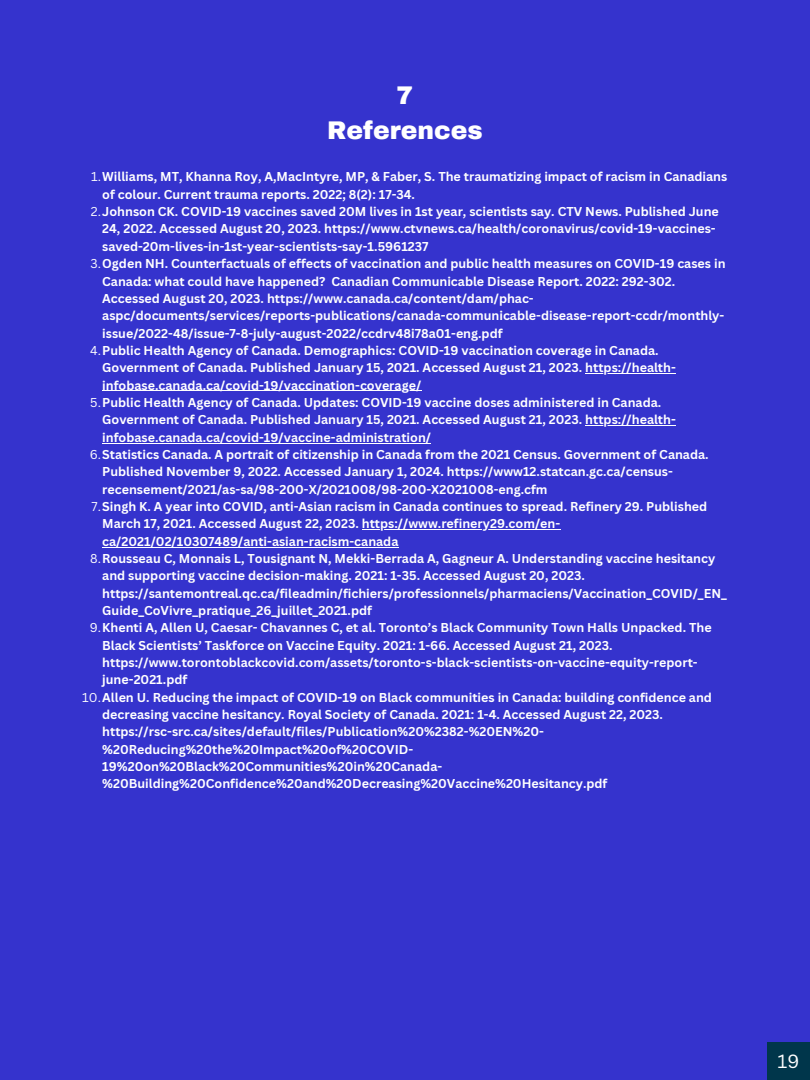
<style>
.page{position:relative;width:810px;height:1080px;background:#3533cd}
.page>*{position:absolute;margin:0;border:0;box-sizing:border-box;transform-origin:0 0}
.t1{font:900 25px/34.7px "Archivo";color:#fff;text-align:center}
.t2{font:18.62px "Canva Sans";color:#fff}
.t3{font:700 12.5px/17.4px "Canva Sans";color:#fff}
.s1{font-weight:400}
</style>
<div class="page">
<hr style="left:585px;top:373px;width:91px;height:1px;background:#fff">
<hr style="left:102px;top:391px;width:319px;height:1px;background:#fff">
<hr style="left:585px;top:425px;width:91px;height:1px;background:#fff">
<hr style="left:102px;top:443px;width:329px;height:1px;background:#fff">
<hr style="left:362px;top:529px;width:198px;height:1px;background:#fff">
<hr style="left:102px;top:547px;width:296px;height:1px;background:#fff">
<div style="left:767px;top:1042px;width:43px;height:38px;background:#00364b"></div>
<h1 class="t1" style="left:327px;top:78px;width:157px">7<br>References</h1>
<p class="t3" style="left:102px;top:168px;width:627px;text-indent:-11px"><span class="s1">1.</span>Williams, MT, Khanna Roy, A,MacIntyre, MP, &amp; Faber, S. The traumatizing impact of racism in Canadians of colour. Current trauma reports. 2022; 8(2): 17-34.</p>
<p class="t3" style="left:102px;top:203px;width:618px;text-indent:-11px"><span class="s1">2.</span>Johnson CK. COVID-19 vaccines saved 20M lives in 1st year, scientists say. CTV News. Published June<br>24, 2022. Accessed August 20, 2023. https://www.ctvnews.ca/health/coronavirus/covid-19-vaccines&shy;saved-20m-lives-in-1st-year-scientists-say-1.5961237</p>
<p class="t3" style="left:102px;top:255px;width:625px;text-indent:-12px"><span class="s1">3.</span>Ogden NH. Counterfactuals of effects of vaccination and public health measures on COVID-19 cases in Canada: what could have happened? Canadian Communicable Disease Report. 2022: 292-302.<br>Accessed August 20, 2023. https://www.canada.ca/content/dam/phac&shy;aspc/documents/services/reports-publications/canada-communicable-disease-report-ccdr/monthly&shy;issue/2022-48/issue-7-8-july-august-2022/ccdrv48i78a01-eng.pdf</p>
<p class="t3" style="left:102px;top:341px;width:575px;text-indent:-12px"><span class="s1">4.</span>Public Health Agency of Canada. Demographics: COVID-19 vaccination coverage in Canada.<br>Government of Canada. Published January 15, 2021. Accessed August 21, 2023. https://health-</p>
<p class="t3" style="left:90px;top:376px;width:572px;text-indent:12px">infobase.canada.ca/covid-19/vaccination-coverage/<br><span class="s1">5.</span>Public Health Agency of Canada. Updates: COVID-19 vaccine doses administered in Canada.</p>
<p class="t3" style="left:102px;top:411px;width:575px">Government of Canada. Published January 15, 2021. Accessed August 21, 2023. https://health-</p>
<p class="t3" style="left:102px;top:428px;width:330px">infobase.canada.ca/covid-19/vaccine-administration/</p>
<p class="t3" style="left:102px;top:445px;width:608px;text-indent:-13px"><span class="s1">6.</span>Statistics Canada. A portrait of citizenship in Canada from the 2021 Census. Government of Canada.<br>Published November 9, 2022. Accessed January 1, 2024. https://www12.statcan.gc.ca/census&shy;recensement/2021/as-sa/98-200-X/2021008/98-200-X2021008-eng.cfm</p>
<p class="t3" style="left:102px;top:497px;width:607px;text-indent:-11px"><span class="s1">7.</span>Singh K. A year into COVID, anti-Asian racism in Canada continues to spread. Refinery 29. Published<br>March 17, 2021. Accessed August 22, 2023. https://www.refinery29.com/en-</p>
<p class="t3" style="left:102px;top:532px;width:298px">ca/2021/02/10307489/anti-asian-racism-canada</p>
<p class="t3" style="left:90px;top:549px;width:627px"><span class="s1">8.</span>Rousseau C, Monnais L, Tousignant N, Mekki-Berrada A, Gagneur A. Understanding vaccine hesitancy</p>
<p class="t3" style="left:102px;top:567px;width:484px">and supporting vaccine decision-making. 2021: 1-35. Accessed August 20, 2023.</p>
<p class="t3" style="left:102px;top:584px;width:626px">https://santemontreal.qc.ca/fileadmin/fichiers/professionnels/pharmaciens/Vaccination_COVID/_EN_</p>
<p class="t3" style="left:102px;top:602px;width:271px">Guide_CoVivre_pratique_26_juillet_2021.pdf</p>
<p class="t3" style="left:90px;top:619px;width:623px"><span class="s1">9.</span>Khenti A, Allen U, Caesar- Chavannes C, et al. Toronto’s Black Community Town Halls Unpacked. The</p>
<p class="t3" style="left:102px;top:636px;width:512px">Black Scientists’ Taskforce on Vaccine Equity. 2021: 1-66. Accessed August 21, 2023.</p>
<p class="t3" style="left:102px;top:654px;width:597px">https://www.torontoblackcovid.com/assets/toronto-s-black-scientists-on-vaccine-equity-report-</p>
<p class="t3" style="left:102px;top:671px;width:87px">june-2021.pdf</p>
<p class="t3" style="left:82px;top:688px;width:631px"><span class="s1">10.</span>Allen U. Reducing the impact of COVID-19 on Black communities in Canada: building confidence and</p>
<p class="t3" style="left:102px;top:706px;width:562px">decreasing vaccine hesitancy. Royal Society of Canada. 2021: 1-4. Accessed August 22, 2023.</p>
<p class="t3" style="left:102px;top:723px;width:443px">https://rsc-src.ca/sites/default/files/Publication%20%2382-%20EN%20-</p>
<p class="t3" style="left:102px;top:740px;width:312px">%20Reducing%20the%20Impact%20of%20COVID-</p>
<p class="t3" style="left:102px;top:758px;width:342px">19%20on%20Black%20Communities%20in%20Canada-</p>
<p class="t3" style="left:102px;top:775px;width:507px">%20Building%20Confidence%20and%20Decreasing%20Vaccine%20Hesitancy.pdf</p>
<h2 class="t2" style="left:778px;top:1048px;width:23px">19</h2>
</div>
